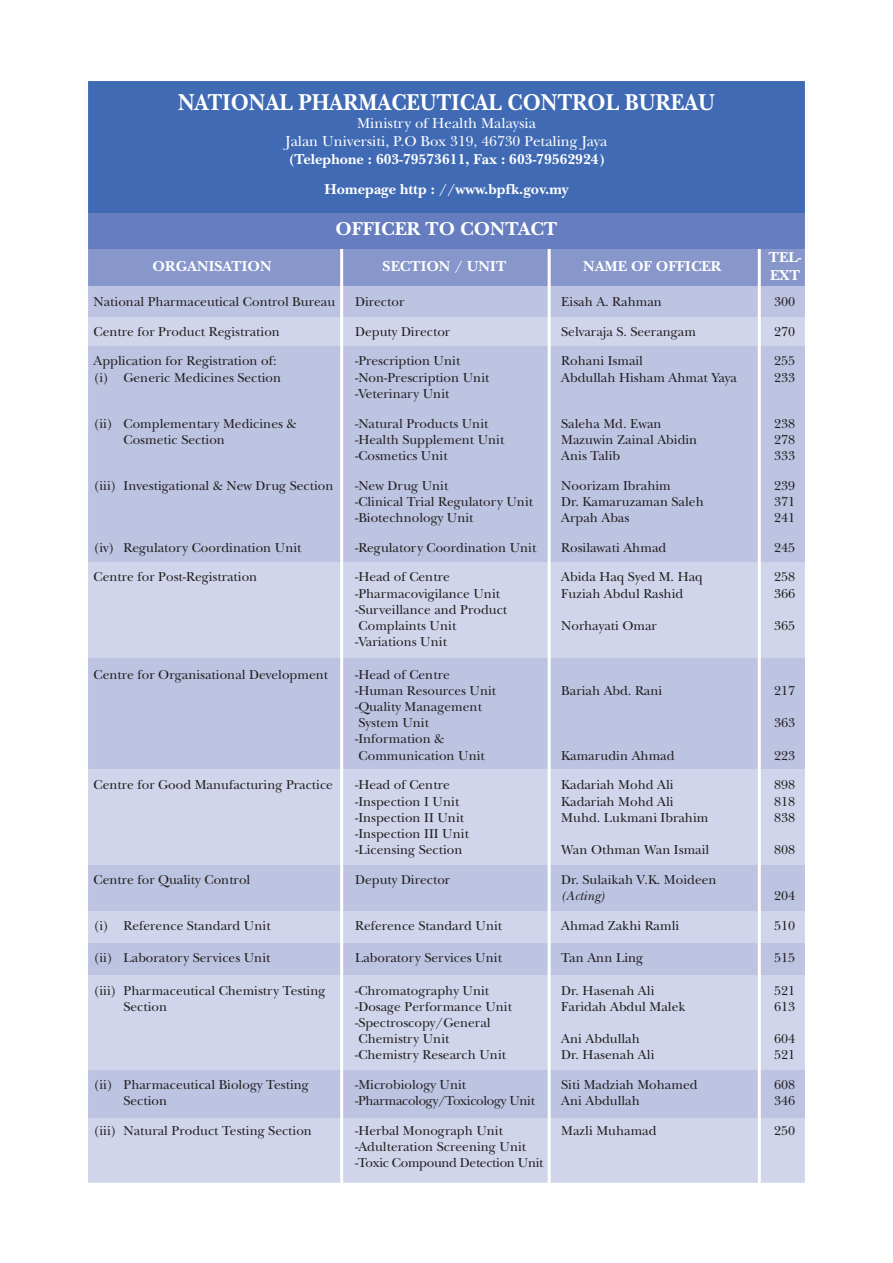
<style>
.page{position:relative;width:893px;height:1263px;background:#fff}
.page>*{position:absolute;margin:0;border:0;box-sizing:border-box;transform-origin:0 0}
.t1{font:700 24px "New Baskerville";color:#fff;scale:.9 1}
.t2{font:700 19.5px "New Baskerville";color:#fff}
.t3{font:700 15px/18px "New Baskerville";color:#fff}
.t4{font:15px/18px "New Baskerville";color:#fff;text-align:center}
.t5{font:13.5px/16.2px "New Baskerville";color:#231f20}
.t6{font:13.5px "New Baskerville";letter-spacing:-.025em;color:#231f20}
.t7{font:italic 13.5px "New Baskerville";color:#231f20}
</style>
<div class="page">
<div style="left:85px;top:943px;width:723px;height:33px;background:#bdc4e2"></div>
<div style="left:85px;top:906px;width:723px;height:37px;background:#d1d5eb"></div>
<div style="left:85px;top:317px;width:723px;height:29px;background:#d1d5eb"></div>
<div style="left:85px;top:1114px;width:723px;height:70px;background:#d1d5eb"></div>
<div style="left:85px;top:1070px;width:723px;height:47px;background:#bdc4e2"></div>
<div style="left:85px;top:765px;width:723px;height:106px;background:#d1d5eb"></div>
<div style="left:85px;top:641px;width:723px;height:128px;background:#bdc4e2"></div>
<div style="left:85px;top:561px;width:723px;height:97px;background:#d1d5eb"></div>
<div style="left:85px;top:346px;width:723px;height:215px;background:#bdc4e2"></div>
<div style="left:85px;top:285px;width:723px;height:32px;background:#bdc4e2"></div>
<div style="left:85px;top:249px;width:723px;height:36px;background:#8796cb"></div>
<div style="left:85px;top:975px;width:723px;height:95px;background:#d1d5eb"></div>
<div style="left:85px;top:865px;width:723px;height:46px;background:#bdc4e2"></div>
<div style="left:85px;top:212px;width:723px;height:37px;background:#667ebf"></div>
<div style="left:85px;top:79px;width:723px;height:133px;background:#406ab4"></div>
<hr style="left:758px;top:249px;width:3px;height:936px;background:#fff">
<hr style="left:548px;top:249px;width:3px;height:935px;background:#fff">
<hr style="left:340px;top:249px;width:3px;height:934px;background:#fff">
<h1 class="t1" style="left:178px;top:88px;width:598px">NATIONAL PHARMACEUTICAL CONTROL BUREAU</h1>
<p class="t4" style="left:286px;top:114px;width:323px">Ministry of Health Malaysia<br>Jalan Universiti, P.O Box 319, 46730 Petaling Jaya</p>
<p class="t3" style="left:289px;top:144px;width:317px;line-height:30px;text-align:center">(Telephone : 603-79573611, Fax : 603-79562924)<br>Homepage http : //www.bpfk.gov.my</p>
<h2 class="t2" style="left:335px;top:217px;width:223px">OFFICER TO CONTACT</h2>
<p class="t3" style="left:153px;top:257px;width:121px">ORGANISATION</p>
<p class="t3" style="left:383px;top:257px;width:125px">SECTION / UNIT</p>
<p class="t3" style="left:583px;top:257px;width:139px">NAME OF OFFICER</p>
<p class="t3" style="left:769px;top:248px;width:34px">TEL-<br>EXT</p>
<p class="t5" style="left:94px;top:293px;width:243px">National Pharmaceutical Control Bureau</p>
<p class="t5" style="left:355px;top:293px;width:51px">Director</p>
<p class="t5" style="left:561px;top:293px;width:102px">Eisah A. Rahman</p>
<p class="t5" style="left:774px;top:293px;width:23px">300</p>
<p class="t5" style="left:94px;top:323px;width:188px">Centre for Product Registration</p>
<p class="t5" style="left:355px;top:323px;width:97px">Deputy Director</p>
<p class="t5" style="left:561px;top:323px;width:136px">Selvaraja S. Seerangam</p>
<p class="t5" style="left:774px;top:323px;width:23px">270</p>
<p class="t5" style="left:94px;top:353px;width:185px">Application for Registration of:</p>
<p class="t5" style="left:355px;top:353px;width:107px">-Prescription Unit</p>
<p class="t5" style="left:561px;top:353px;width:83px">Rohani Ismail</p>
<p class="t5" style="left:774px;top:353px;width:23px">255</p>
<p class="t5" style="left:94px;top:369px;width:189px">(i) Generic Medicines Section</p>
<p class="t5" style="left:355px;top:369px;width:136px">-Non-Prescription Unit</p>
<p class="t5" style="left:561px;top:369px;width:177px">Abdullah Hisham Ahmat Yaya</p>
<p class="t5" style="left:774px;top:369px;width:23px">233</p>
<p class="t5" style="left:355px;top:385px;width:96px">-Veterinary Unit</p>
<p class="t5" style="left:94px;top:415px;width:204px">(ii) Complementary Medicines &amp;</p>
<p class="t5" style="left:355px;top:415px;width:135px">-Natural Products Unit</p>
<p class="t5" style="left:561px;top:415px;width:102px">Saleha Md. Ewan</p>
<p class="t5" style="left:774px;top:415px;width:23px">238</p>
<p class="t5" style="left:124px;top:431px;width:103px">Cosmetic Section</p>
<p class="t5" style="left:355px;top:431px;width:151px">-Health Supplement Unit</p>
<p class="t5" style="left:561px;top:431px;width:138px">Mazuwin Zainal Abidin</p>
<p class="t5" style="left:774px;top:431px;width:23px">278</p>
<p class="t5" style="left:355px;top:447px;width:94px">-Cosmetics Unit</p>
<p class="t5" style="left:561px;top:447px;width:60px">Anis Talib</p>
<p class="t5" style="left:774px;top:447px;width:23px">333</p>
<p class="t5" style="left:94px;top:477px;width:241px">(iii) Investigational &amp; New Drug Section</p>
<p class="t5" style="left:355px;top:477px;width:95px">-New Drug Unit</p>
<p class="t5" style="left:561px;top:477px;width:111px">Noorizam Ibrahim</p>
<p class="t5" style="left:774px;top:477px;width:23px">239</p>
<p class="t5" style="left:355px;top:493px;width:179px">-Clinical Trial Regulatory Unit</p>
<p class="t5" style="left:561px;top:493px;width:144px">Dr. Kamaruzaman Saleh</p>
<p class="t5" style="left:774px;top:493px;width:23px">371</p>
<p class="t5" style="left:355px;top:509px;width:120px">-Biotechnology Unit</p>
<p class="t5" style="left:561px;top:509px;width:70px">Arpah Abas</p>
<p class="t5" style="left:774px;top:509px;width:23px">241</p>
<p class="t5" style="left:94px;top:539px;width:210px">(iv) Regulatory Coordination Unit</p>
<p class="t5" style="left:355px;top:539px;width:183px">-Regulatory Coordination Unit</p>
<p class="t5" style="left:561px;top:539px;width:107px">Rosilawati Ahmad</p>
<p class="t5" style="left:774px;top:539px;width:23px">245</p>
<p class="t5" style="left:94px;top:569px;width:165px">Centre for Post-Registration</p>
<p class="t5" style="left:355px;top:569px;width:96px">-Head of Centre</p>
<p class="t5" style="left:561px;top:569px;width:143px">Abida Haq Syed M. Haq</p>
<p class="t5" style="left:774px;top:569px;width:23px">258</p>
<p class="t5" style="left:355px;top:585px;width:147px">-Pharmacovigilance Unit</p>
<p class="t5" style="left:561px;top:585px;width:124px">Fuziah Abdul Rashid</p>
<p class="t5" style="left:774px;top:585px;width:23px">366</p>
<p class="t5" style="left:355px;top:601px;width:154px">-Surveillance and Product<br>Complaints Unit</p>
<p class="t5" style="left:561px;top:617px;width:97px">Norhayati Omar</p>
<p class="t5" style="left:774px;top:617px;width:23px">365</p>
<p class="t5" style="left:355px;top:634px;width:93px">-Variations Unit</p>
<p class="t5" style="left:94px;top:666px;width:236px">Centre for Organisational Development</p>
<p class="t5" style="left:355px;top:666px;width:143px">-Head of Centre -Human Resources Unit</p>
<p class="t5" style="left:355px;top:698px;width:128px">-Quality Management<br>System Unit</p>
<p class="t5" style="left:355px;top:731px;width:131px">-Information &amp;<br>Communication Unit</p>
<p class="t5" style="left:561px;top:682px;width:102px">Bariah Abd. Rani</p>
<p class="t5" style="left:774px;top:682px;width:23px">217</p>
<p class="t5" style="left:774px;top:715px;width:23px">363</p>
<p class="t5" style="left:561px;top:747px;width:115px">Kamarudin Ahmad</p>
<p class="t5" style="left:774px;top:747px;width:23px">223</p>
<p class="t5" style="left:94px;top:777px;width:241px">Centre for Good Manufacturing Practice</p>
<p class="t5" style="left:355px;top:777px;width:96px">-Head of Centre</p>
<p class="t5" style="left:561px;top:777px;width:114px">Kadariah Mohd Ali</p>
<p class="t5" style="left:774px;top:777px;width:23px">898</p>
<p class="t5" style="left:355px;top:793px;width:106px">-Inspection I Unit</p>
<p class="t5" style="left:561px;top:793px;width:114px">Kadariah Mohd Ali</p>
<p class="t5" style="left:774px;top:793px;width:23px">818</p>
<p class="t5" style="left:355px;top:809px;width:111px">-Inspection II Unit</p>
<p class="t5" style="left:561px;top:809px;width:149px">Muhd. Lukmani Ibrahim</p>
<p class="t5" style="left:774px;top:809px;width:23px">838</p>
<p class="t5" style="left:355px;top:825px;width:115px">-Inspection III Unit -Licensing Section</p>
<p class="t5" style="left:561px;top:841px;width:150px">Wan Othman Wan Ismail</p>
<p class="t5" style="left:774px;top:841px;width:23px">808</p>
<p class="t5" style="left:94px;top:871px;width:158px">Centre for Quality Control</p>
<p class="t5" style="left:355px;top:871px;width:97px">Deputy Director</p>
<p class="t5" style="left:561px;top:871px;width:157px">Dr. Sulaikah V.K. Moideen</p>
<p class="t7" style="left:561px;top:888px;width:45px">(Acting)</p>
<p class="t5" style="left:774px;top:887px;width:23px">204</p>
<p class="t5" style="left:94px;top:917px;width:179px">(i) Reference Standard Unit</p>
<p class="t5" style="left:355px;top:917px;width:149px">Reference Standard Unit</p>
<p class="t5" style="left:561px;top:917px;width:119px">Ahmad Zakhi Ramli</p>
<p class="t5" style="left:774px;top:917px;width:23px">510</p>
<p class="t5" style="left:94px;top:949px;width:178px">(ii) Laboratory Services Unit</p>
<p class="t5" style="left:355px;top:949px;width:148px">Laboratory Services Unit</p>
<p class="t5" style="left:561px;top:949px;width:83px">Tan Ann Ling</p>
<p class="t5" style="left:774px;top:949px;width:23px">515</p>
<p class="t5" style="left:94px;top:982px;width:233px">(iii) Pharmaceutical Chemistry Testing</p>
<p class="t5" style="left:355px;top:982px;width:136px">-Chromatography Unit</p>
<p class="t5" style="left:561px;top:982px;width:95px">Dr. Hasenah Ali</p>
<p class="t5" style="left:774px;top:982px;width:23px">521</p>
<p class="t5" style="left:124px;top:998px;width:45px">Section</p>
<p class="t5" style="left:355px;top:998px;width:158px">-Dosage Performance Unit</p>
<p class="t5" style="left:561px;top:998px;width:126px">Faridah Abdul Malek</p>
<p class="t5" style="left:774px;top:998px;width:23px">613</p>
<p class="t5" style="left:355px;top:1014px;width:137px">-Spectroscopy/General<br>Chemistry Unit</p>
<p class="t5" style="left:561px;top:1030px;width:80px">Ani Abdullah</p>
<p class="t5" style="left:774px;top:1030px;width:23px">604</p>
<p class="t5" style="left:355px;top:1047px;width:152px">-Chemistry Research Unit</p>
<p class="t5" style="left:561px;top:1047px;width:95px">Dr. Hasenah Ali</p>
<p class="t5" style="left:774px;top:1047px;width:23px">521</p>
<p class="t5" style="left:94px;top:1076px;width:217px">(ii) Pharmaceutical Biology Testing</p>
<p class="t5" style="left:355px;top:1076px;width:113px">-Microbiology Unit</p>
<p class="t5" style="left:561px;top:1076px;width:138px">Siti Madziah Mohamed</p>
<p class="t5" style="left:774px;top:1076px;width:23px">608</p>
<p class="t5" style="left:124px;top:1093px;width:45px">Section</p>
<p class="t6" style="left:355px;top:1093px;width:181px">-Pharmacology/Toxicology Unit</p>
<p class="t5" style="left:561px;top:1093px;width:80px">Ani Abdullah</p>
<p class="t5" style="left:774px;top:1093px;width:23px">346</p>
<p class="t5" style="left:94px;top:1122px;width:220px">(iii) Natural Product Testing Section</p>
<p class="t5" style="left:355px;top:1122px;width:149px">-Herbal Monograph Unit</p>
<p class="t5" style="left:561px;top:1122px;width:97px">Mazli Muhamad</p>
<p class="t5" style="left:774px;top:1122px;width:23px">250</p>
<p class="t5" style="left:355px;top:1138px;width:190px">-Adulteration Screening Unit -Toxic Compound Detection Unit</p>
</div>
